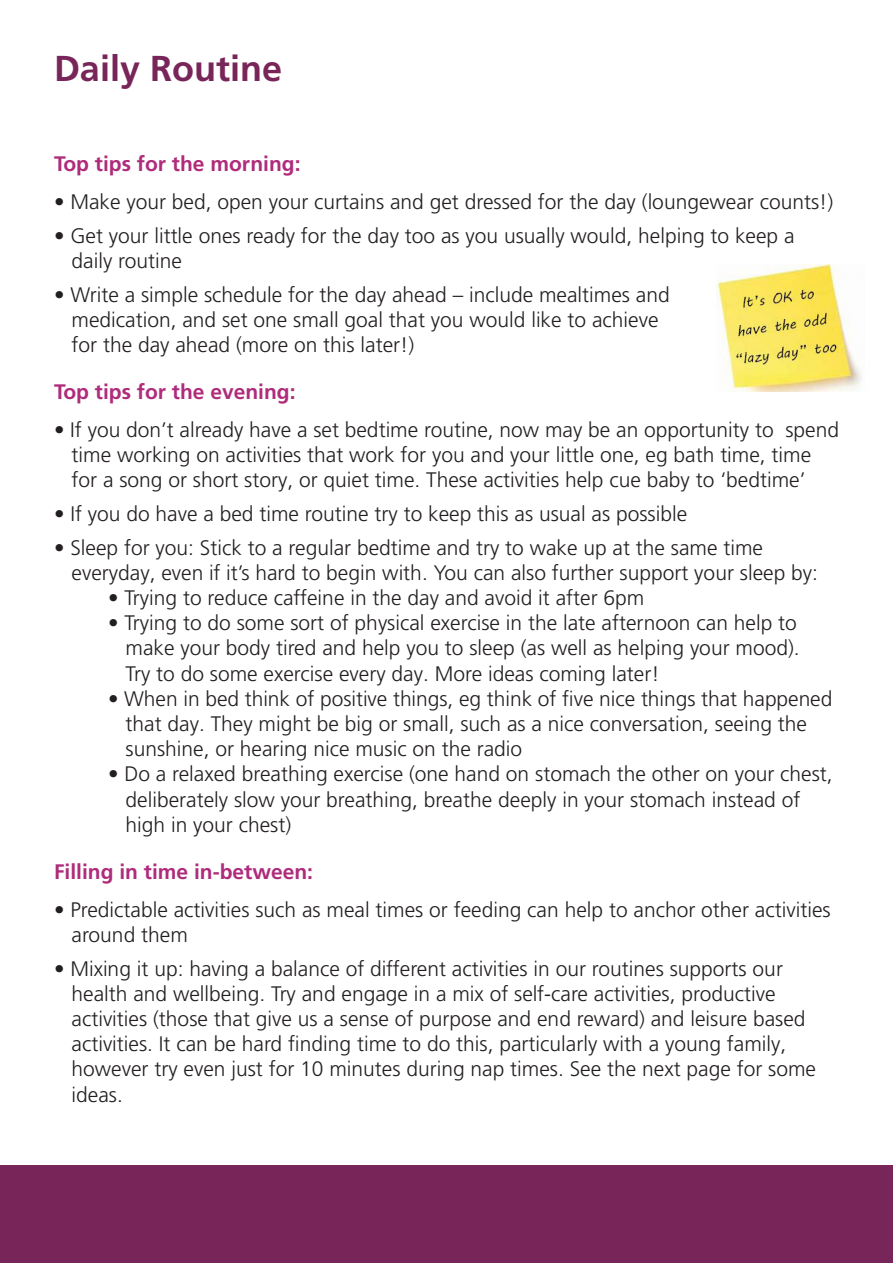
<style>
.page{position:relative;width:893px;height:1263px;background:#fff}
.page>*{position:absolute;margin:0;border:0;box-sizing:border-box;transform-origin:0 0}
.t1{font:700 36px "Frutiger LT Pro";color:#782659}
.t2{font:300 21px/25.2px "Frutiger LT Pro";color:#231f20}
.t3{font:700 21px "Frutiger LT Pro";color:#af2b7b}
</style>
<div class="page">
<div style="left:0;top:1165px;width:893px;height:98px;background:#782659"></div>
<img style="left:716px;top:265px;width:146px;height:126px">
<p class="t1" style="left:54px;top:47px;width:230px">Daily Routine</p>
<p class="t3" style="left:54px;top:151px;width:248px">Top tips for the morning:</p>
<p class="t2" style="left:54px;top:189px;width:781px">• Make your bed, open your curtains and get dressed for the day (loungewear counts!)</p>
<p class="t2" style="left:54px;top:223px;width:742px">• Get your little ones ready for the day too as you usually would, helping to keep a</p>
<p class="t2" style="left:72px;top:248px;width:112px">daily routine</p>
<p class="t2" style="left:54px;top:282px;width:617px">• Write a simple schedule for the day ahead – include mealtimes and</p>
<p class="t2" style="left:72px;top:307px;width:588px">medication, and set one small goal that you would like to achieve for the day ahead (more on this later!)</p>
<p class="t3" style="left:54px;top:379px;width:243px">Top tips for the evening:</p>
<p class="t2" style="left:54px;top:417px;width:787px">• If you don’t already have a set bedtime routine, now may be an opportunity to spend</p>
<p class="t2" style="left:72px;top:442px;width:741px">time working on activities that work for you and your little one, eg bath time, time</p>
<p class="t2" style="left:72px;top:467px;width:735px">for a song or short story, or quiet time. These activities help cue baby to ‘bedtime’</p>
<p class="t2" style="left:54px;top:501px;width:635px">• If you do have a bed time routine try to keep this as usual as possible</p>
<p class="t2" style="left:54px;top:535px;width:711px">• Sleep for you: Stick to a regular bedtime and try to wake up at the same time</p>
<p class="t2" style="left:72px;top:560px;width:748px">everyday, even if it’s hard to begin with. You can also further support your sleep by:</p>
<p class="t2" style="left:108px;top:585px;width:538px">• Trying to reduce caffeine in the day and avoid it after 6pm</p>
<p class="t2" style="left:108px;top:610px;width:693px;text-align:right">• Trying to do some sort of physical exercise in the late afternoon can help to make your body tired and help you to sleep (as well as helping your mood).</p>
<p class="t2" style="left:126px;top:661px;width:535px">Try to do some exercise every day. More ideas coming later!</p>
<p class="t2" style="left:126px;top:686px;width:708px;text-indent:-18px">• When in bed think of positive things, eg think of five nice things that happened that day. They might be big or small, such as a nice conversation, seeing the sunshine, or hearing nice music on the radio</p>
<p class="t2" style="left:126px;top:762px;width:709px;text-indent:-18px">• Do a relaxed breathing exercise (one hand on stomach the other on your chest, deliberately slow your breathing, breathe deeply in your stomach instead of high in your chest)</p>
<p class="t3" style="left:54px;top:859px;width:261px">Filling in time in-between:</p>
<p class="t2" style="left:54px;top:897px;width:778px">• Predictable activities such as meal times or feeding can help to anchor other activities</p>
<p class="t2" style="left:72px;top:922px;width:118px">around them</p>
<p class="t2" style="left:54px;top:956px;width:730px">• Mixing it up: having a balance of different activities in our routines supports our</p>
<p class="t2" style="left:72px;top:981px;width:705px">health and wellbeing. Try and engage in a mix of self-care activities, productive</p>
<p class="t2" style="left:72px;top:1006px;width:736px">activities (those that give us a sense of purpose and end reward) and leisure based</p>
<p class="t2" style="left:72px;top:1031px;width:716px">activities. It can be hard finding time to do this, particularly with a young family,</p>
<p class="t2" style="left:72px;top:1056px;width:746px">however try even just for 10 minutes during nap times. See the next page for some</p>
<p class="t2" style="left:72px;top:1082px;width:53px">ideas.</p>
</div>
